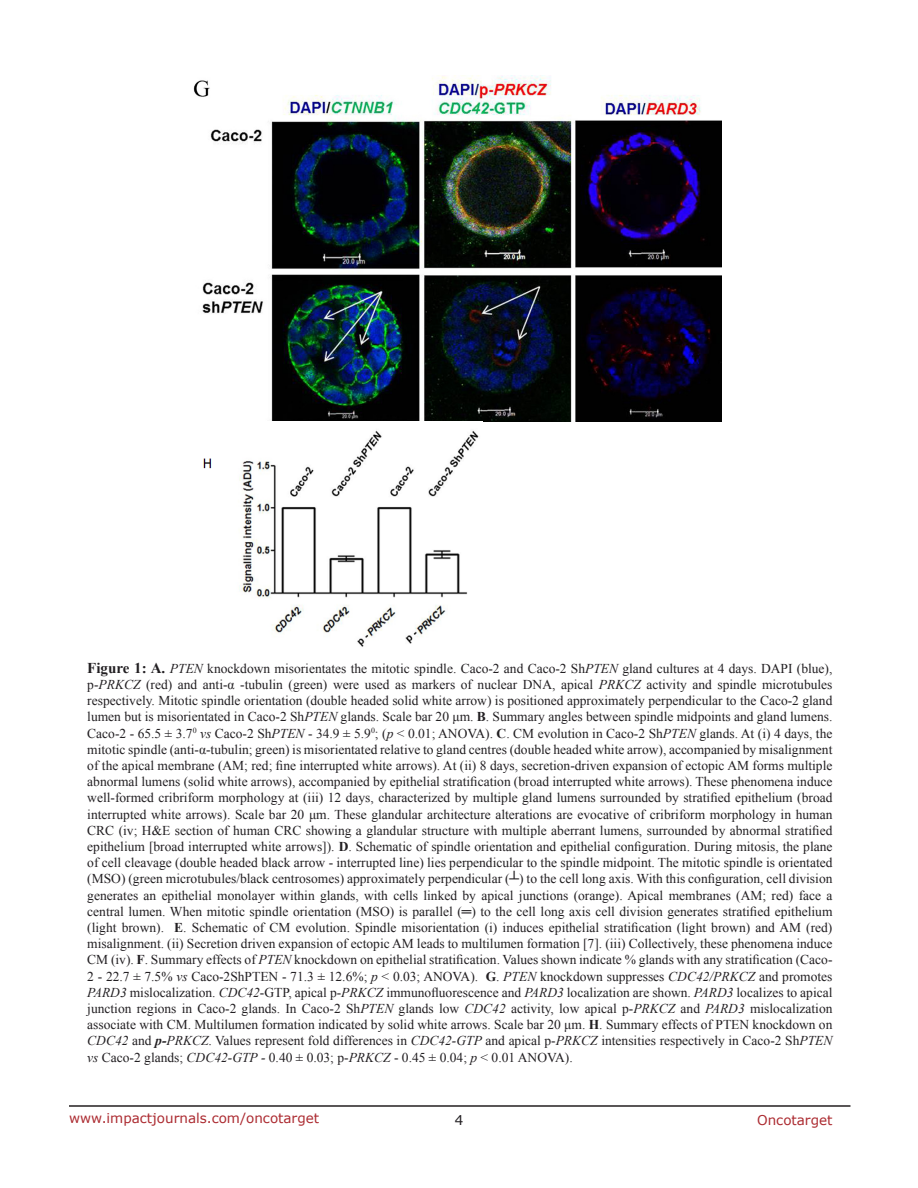
<style>
.page{position:relative;width:918px;height:1188px;background:#fff}
.page>*{position:absolute;margin:0;border:0;box-sizing:border-box;transform-origin:0 0}
.FigureText{font:13.5px/16.2px "Times New Roman";color:#221f22;text-align:justify}
.t1{font:13.5px "Verdana";color:#ac2b31}
.t2{font:13.5px "Verdana";color:#221f22}
.s1{font-weight:700;font-size:15px}
.s2{font-style:italic}
.s3{font-weight:700}
.s4{font-weight:700;font-style:italic}
</style>
<div class="page">
<hr style="left:69px;top:1105px;width:781px;height:2px;background:#231f20">
<img style="left:194px;top:76px;width:527px;height:345px">
<img style="left:203px;top:430px;width:276px;height:217px">
<p class="FigureText" style="left:87px;top:660px;width:747px"><span class="s1">Figure 1: A.</span> <span class="s2">PTEN</span> knockdown misorientates the mitotic spindle. Caco-2 and Caco-2 Sh<span class="s2">PTEN</span> gland cultures at 4 days. DAPI (blue), p-<span class="s2">PRKCZ</span> (red) and anti-α -tubulin (green) were used as markers of nuclear DNA, apical <span class="s2">PRKCZ</span> activity and spindle microtubules respectively. Mitotic spindle orientation (double headed solid white arrow) is positioned approximately perpendicular to the Caco-2 gland lumen but is misorientated in Caco-2 Sh<span class="s2">PTEN</span> glands. Scale bar 20 μm. <span class="s3">B</span>. Summary angles between spindle midpoints and gland lumens.<br>Caco-2 - 65.5 ± 3.7<sup>0</sup> <span class="s2">vs</span> Caco-2 Sh<span class="s2">PTEN</span> - 34.9 ± 5.9<sup>0</sup>; (<span class="s2">p</span> &lt; 0.01; ANOVA). <span class="s3">C</span>. CM evolution in Caco-2 Sh<span class="s2">PTEN</span> glands. At (i) 4 days, the mitotic spindle (anti-α-tubulin; green) is misorientated relative to gland centres (double headed white arrow), accompanied by misalignment of the apical membrane (AM; red; fine interrupted white arrows). At (ii) 8 days, secretion-driven expansion of ectopic AM forms multiple abnormal lumens (solid white arrows), accompanied by epithelial stratification (broad interrupted white arrows). These phenomena induce well-formed cribriform morphology at (iii) 12 days, characterized by multiple gland lumens surrounded by stratified epithelium (broad interrupted white arrows). Scale bar 20 μm. These glandular architecture alterations are evocative of cribriform morphology in human CRC (iv; H&amp;E section of human CRC showing a glandular structure with multiple aberrant lumens, surrounded by abnormal stratified epithelium [broad interrupted white arrows]). <span class="s3">D</span>. Schematic of spindle orientation and epithelial configuration. During mitosis, the plane of cell cleavage (double headed black arrow - interrupted line) lies perpendicular to the spindle midpoint. The mitotic spindle is orientated (MSO) (green microtubules/black centrosomes) approximately perpendicular (┴) to the cell long axis. With this configuration, cell division generates an epithelial monolayer within glands, with cells linked by apical junctions (orange). Apical membranes (AM; red) face a central lumen. When mitotic spindle orientation (MSO) is parallel (═) to the cell long axis cell division generates stratified epithelium (light brown). <span class="s3">E</span>. Schematic of CM evolution. Spindle misorientation (i) induces epithelial stratification (light brown) and AM (red) misalignment. (ii) Secretion driven expansion of ectopic AM leads to multilumen formation [7]. (iii) Collectively, these phenomena induce CM (iv). <span class="s3">F</span>. Summary effects of <span class="s2">PTEN</span> knockdown on epithelial stratification. Values shown indicate % glands with any stratification (Caco-2 - 22.7 ± 7.5% <span class="s2">vs</span> Caco-2ShPTEN - 71.3 ± 12.6%; <span class="s2">p</span> &lt; 0.03; ANOVA). <span class="s3">G</span>. <span class="s2">PTEN</span> knockdown suppresses <span class="s2">CDC42/PRKCZ</span> and promotes <span class="s2">PARD3</span> mislocalization. <span class="s2">CDC42</span>-GTP, apical p-<span class="s2">PRKCZ</span> immunofluorescence and <span class="s2">PARD3</span> localization are shown. <span class="s2">PARD3</span> localizes to apical junction regions in Caco-2 glands. In Caco-2 Sh<span class="s2">PTEN</span> glands low <span class="s2">CDC42</span> activity, low apical p-<span class="s2">PRKCZ</span> and <span class="s2">PARD3</span> mislocalization associate with CM. Multilumen formation indicated by solid white arrows. Scale bar 20 μm. <span class="s3">H</span>. Summary effects of PTEN knockdown on <span class="s2">CDC42</span> and <span class="s4">p-</span><span class="s2">PRKCZ</span>. Values represent fold differences in <span class="s2">CDC42-GTP</span> and apical p-<span class="s2">PRKCZ</span> intensities respectively in Caco-2 Sh<span class="s2">PTEN vs</span> Caco-2 glands; <span class="s2">CDC42-GTP -</span> 0.40 ± 0.03; p-<span class="s2">PRKCZ</span> - 0.45 ± 0.04; <span class="s2">p</span> &lt; 0.01 ANOVA).</p>
<p class="t1" style="left:69px;top:1109px;width:252px">www.impactjournals.com/oncotarget</p>
<p class="t2" style="left:455px;top:1111px;width:10px">4</p>
<p class="t1" style="left:757px;top:1111px;width:77px">Oncotarget</p>
</div>
